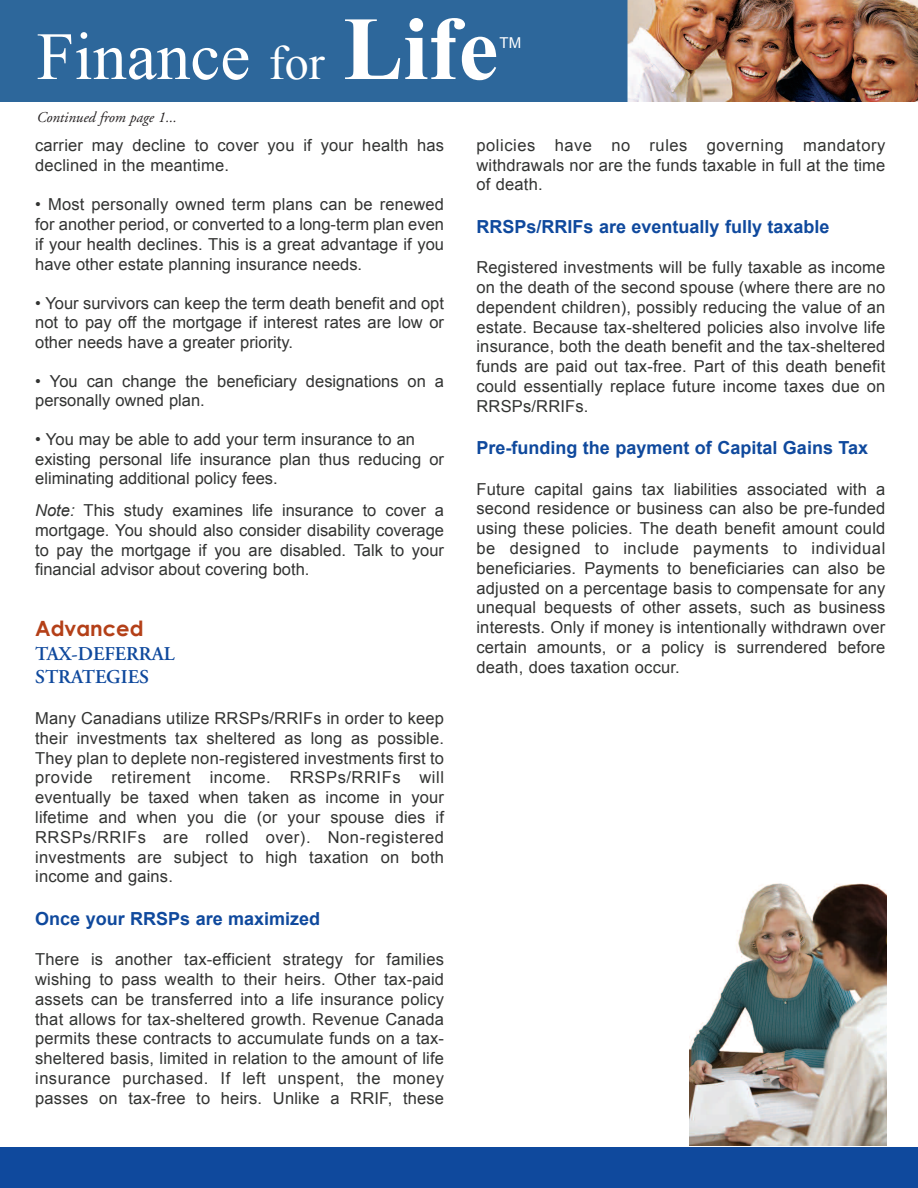
<style>
.page{position:relative;width:918px;height:1188px;background:#fff}
.page>*{position:absolute;margin:0;border:0;box-sizing:border-box;transform-origin:0 0}
.t1{font:67.5px "Times New Roman";color:#fff}
.t2{font:700 21px "Century Gothic";color:#b44018}
.t3{font:600 19.5px/23.4px "Adobe Garamond";color:#0f499d}
.t4{font:700 18px "Arial";color:#0f499d}
.t5{font:16.5px/19.8px "Arial";color:#323332;text-align:justify}
.t6{font:italic 15px "Adobe Garamond";color:#231f20}
.t7{font:15px "Arial";color:#fff}
.s1{font-size:48px}
.s2{font-weight:700;font-size:90px}
.s3{font-style:italic}
</style>
<div class="page">
<div style="left:0;top:1147px;width:918px;height:41px;background:#0f499d"></div>
<img style="left:690px;top:883px;width:196px;height:262px">
<img style="left:0;top:0;width:918px;height:101px">
<h1 class="t1" style="left:37px;top:19px;width:463px">Finance <span class="s1">for</span> <span class="s2">Life</span></h1>
<p class="t7" style="left:500px;top:34px;width:23px">TM</p>
<p class="t6" style="left:37px;top:111px;width:142px">Continued from page 1...</p>
<p class="t5" style="left:35px;top:135px;width:410px">carrier may decline to cover you if your health has declined in the meantime.</p>
<p class="t5" style="left:35px;top:195px;width:410px">• Most personally owned term plans can be renewed for another period, or converted to a long-term plan even if your health declines. This is a great advantage if you have other estate planning insurance needs.</p>
<p class="t5" style="left:35px;top:293px;width:410px">• Your survivors can keep the term death benefit and opt not to pay off the mortgage if interest rates are low or other needs have a greater priority.</p>
<p class="t5" style="left:35px;top:371px;width:410px">• You can change the beneficiary designations on a personally owned plan.</p>
<p class="t5" style="left:35px;top:430px;width:410px;text-align:left">• You may be able to add your term insurance to an existing personal life insurance plan thus reducing or eliminating additional policy fees.</p>
<p class="t5" style="left:35px;top:500px;width:410px"><span class="s3">Note:</span> This study examines life insurance to cover a mortgage. You should also consider disability coverage to pay the mortgage if you are disabled. Talk to your financial advisor about covering both.</p>
<p class="t2" style="left:35px;top:615px;width:110px">Advanced</p>
<p class="t3" style="left:35px;top:643px;width:141px">TAX-DEFERRAL<br>STRATEGIES</p>
<p class="t5" style="left:35px;top:708px;width:410px">Many Canadians utilize RRSPs/RRIFs in order to keep their investments tax sheltered as long as possible.<br>They plan to deplete non-registered investments first to provide retirement income. RRSPs/RRIFs will eventually be taxed when taken as income in your lifetime and when you die (or your spouse dies if RRSPs/RRIFs are rolled over). Non-registered investments are subject to high taxation on both income and gains.</p>
<p class="t4" style="left:35px;top:909px;width:287px">Once your RRSPs are maximized</p>
<p class="t5" style="left:35px;top:950px;width:410px">There is another tax-efficient strategy for families wishing to pass wealth to their heirs. Other tax-paid assets can be transferred into a life insurance policy that allows for tax-sheltered growth. Revenue Canada permits these contracts to accumulate funds on a tax&shy;sheltered basis, limited in relation to the amount of life insurance purchased. If left unspent, the money passes on tax-free to heirs. Unlike a RRIF, these</p>
<p class="t5" style="left:476px;top:135px;width:410px">policies have no rules governing mandatory withdrawals nor are the funds taxable in full at the time of death.</p>
<p class="t4" style="left:476px;top:217px;width:355px">RRSPs/RRIFs are eventually fully taxable</p>
<p class="t5" style="left:476px;top:258px;width:410px">Registered investments will be fully taxable as income on the death of the second spouse (where there are no dependent children), possibly reducing the value of an estate. Because tax-sheltered policies also involve life insurance, both the death benefit and the tax-sheltered funds are paid out tax-free. Part of this death benefit could essentially replace future income taxes due on RRSPs/RRIFs.</p>
<p class="t4" style="left:476px;top:438px;width:393px">Pre-funding the payment of Capital Gains Tax</p>
<p class="t5" style="left:476px;top:479px;width:410px">Future capital gains tax liabilities associated with a second residence or business can also be pre-funded using these policies. The death benefit amount could be designed to include payments to individual beneficiaries. Payments to beneficiaries can also be adjusted on a percentage basis to compensate for any unequal bequests of other assets, such as business interests. Only if money is intentionally withdrawn over certain amounts, or a policy is surrendered before death, does taxation occur.</p>
</div>
